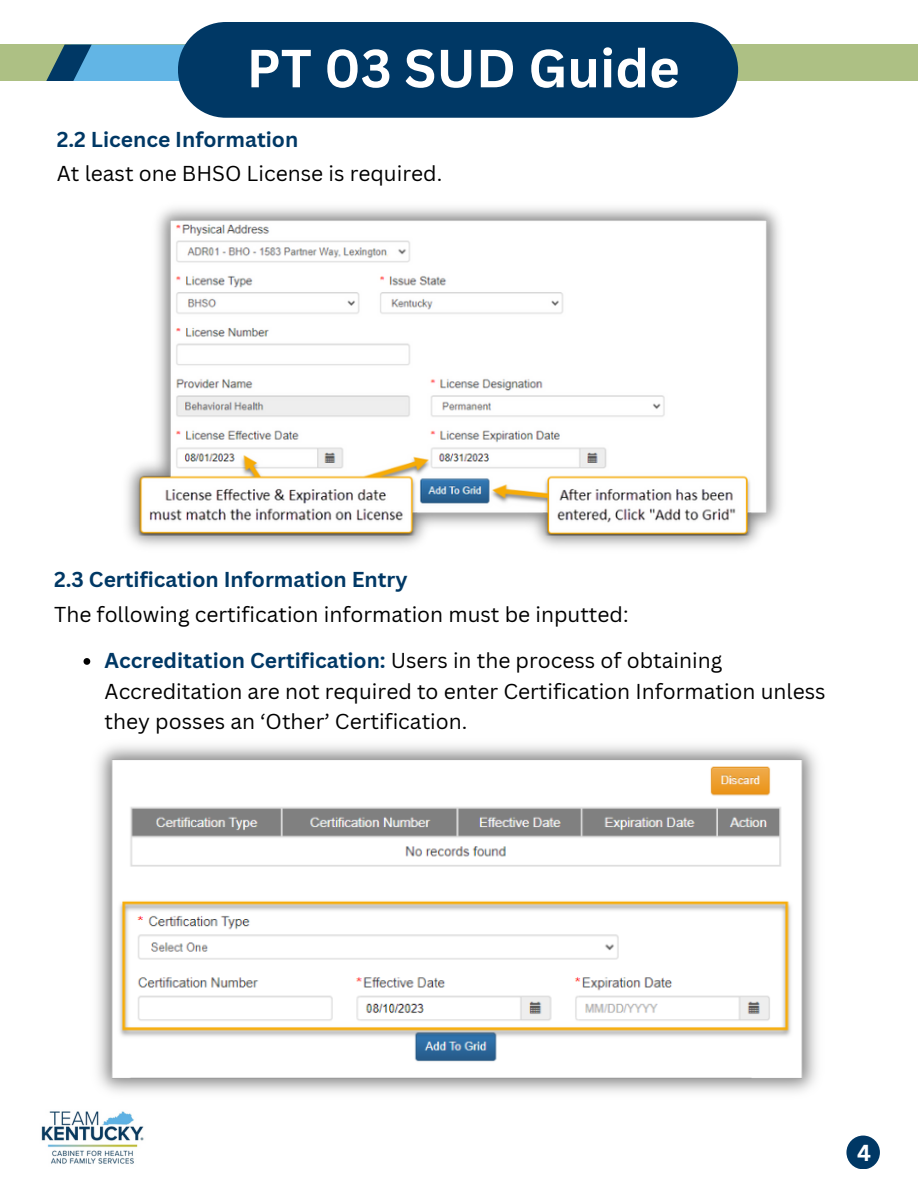
<style>
.page{position:relative;width:918px;height:1188px;background:#fff}
.page>*{position:absolute;margin:0;border:0;box-sizing:border-box;transform-origin:0 0}
.t1{font:700 52.5px "Canva Sans";color:#fff}
.t2{font:700 22.5px "Canva Sans";color:#fff}
.t3{font:21px/30.3px "Canva Sans";color:#000}
.t4{font:700 21px "Canva Sans";color:#003865}
.s1{font-weight:700;color:#003865}
</style>
<div class="page">
<div style="left:0;top:45px;width:918px;height:36px;background:#adc084"></div>
<div style="left:178px;top:22px;width:560px;height:96px;background:#003865;border-radius:48px"></div>
<div style="left:846px;top:1136px;width:34px;height:33px;background:#003865;border-radius:50%"></div>
<svg style="left:46px;top:45px;width:139px;height:36px;background:#5098c0"></svg>
<img style="left:97px;top:745px;width:720px;height:348px">
<img style="left:127px;top:207px;width:653px;height:340px">
<svg style="left:84px;top:658px;width:6px;height:7px"></svg>
<img style="left:41px;top:1111px;width:103px;height:53px">
<h1 class="t1" style="left:247px;top:31px;width:435px">PT 03 SUD Guide</h1>
<p class="t4" style="left:57px;top:125px;width:243px">2.2 Licence Information</p>
<p class="t3" style="left:57px;top:158px;width:387px">At least one BHSO License is required.</p>
<p class="t4" style="left:54px;top:565px;width:355px">2.3 Certification Information Entry</p>
<p class="t3" style="left:54px;top:598px;width:576px">The following certification information must be inputted:</p>
<p class="t3" style="left:105px;top:645px;width:723px"><span class="s1">Accreditation Certification:</span> Users in the process of obtaining<br>Accreditation are not required to enter Certification Information unless they posses an ‘Other’ Certification.</p>
<p class="t2" style="left:857px;top:1137px;width:15px">4</p>
</div>
